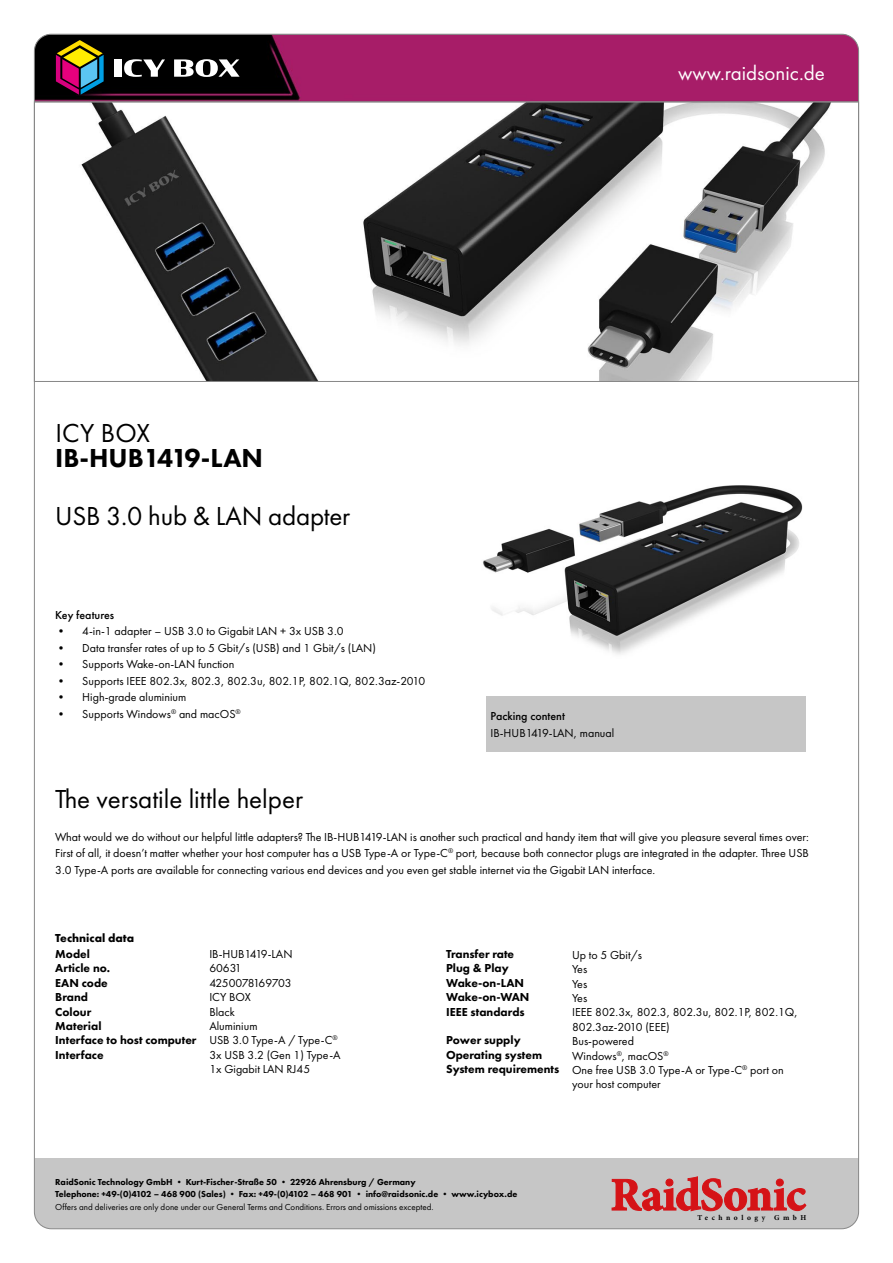
<style>
.page{position:relative;width:893px;height:1263px;background:#fff}
.page>*{position:absolute;margin:0;border:0;box-sizing:border-box;transform-origin:0 0}
.t1{font:27px "Futura PT";color:#000}
.t2{font:800 27px "Futura PT";color:#000}
.t3{font:21px "Futura PT";color:#fff}
.t4{font:12px/14.4px "Futura PT";color:#000}
.t5{font:800 12px/14.4px "Futura PT";color:#000}
.t6{font:500 12px "Futura PT";color:#000}
.t7{font:700 12px "Futura PT";color:#000}
.t8{font:800 9px/12px "Futura PT";color:#000}
.t9{font:9px "Futura PT";color:#000}
.t10{font:700 7.5px "Minion Pro";letter-spacing:.47em;color:#000}
</style>
<div class="page">
<svg style="left:36px;top:102px;width:821px;height:280px"></svg>
<img style="left:483px;top:485px;width:320px;height:169px">
<div style="left:34px;top:1159px;width:825px;height:70px;background:#c6c6c6"></div>
<svg style="left:612px;top:1176px;width:194px;height:35px"></svg>
<svg style="left:34px;top:34px;width:825px;height:68px;background:#821a53"></svg>
<div style="left:486px;top:696px;width:320px;height:55px;background:#c6c6c6"></div>
<div style="left:115px;top:59px;width:7px;height:18px;background:#fff"></div>
<svg style="left:124px;top:59px;width:41px;height:18px"></svg>
<svg style="left:174px;top:59px;width:66px;height:18px"></svg>
<svg style="left:56px;top:40px;width:48px;height:55px;background:#6a5248"></svg>
<h2 class="t3" style="left:678px;top:60px;width:148px">www.raidsonic.de</h2>
<h1 class="t1" style="left:55px;top:417px;width:96px">ICY BOX</h1>
<h1 class="t2" style="left:55px;top:441px;width:209px">IB-HUB1419-LAN</h1>
<h1 class="t1" style="left:55px;top:499px;width:296px">USB 3.0 hub &amp; LAN adapter</h1>
<p class="t6" style="left:55px;top:607px;width:60px">Key features</p>
<p class="t4" style="left:55px;top:624px;width:290px">• 4-in-1 adapter – USB 3.0 to Gigabit LAN + 3x USB 3.0</p>
<p class="t4" style="left:55px;top:640px;width:322px">• Data transfer rates of up to 5 Gbit/s (USB) and 1 Gbit/s (LAN)</p>
<p class="t4" style="left:55px;top:657px;width:181px">• Supports Wake-on-LAN function</p>
<p class="t4" style="left:55px;top:673px;width:372px">• Supports IEEE 802.3x, 802.3, 802.3u, 802.1P, 802.1Q, 802.3az-2010</p>
<p class="t4" style="left:55px;top:690px;width:133px">• High-grade aluminium</p>
<p class="t4" style="left:55px;top:706px;width:187px">• Supports Windows<sup>®</sup> and macOS<sup>®</sup></p>
<p class="t6" style="left:490px;top:709px;width:76px">Packing content</p>
<p class="t4" style="left:490px;top:725px;width:125px">IB-HUB1419-LAN, manual</p>
<h1 class="t1" style="left:55px;top:783px;width:249px">The versatile little helper</h1>
<p class="t4" style="left:55px;top:829px;width:755px;line-height:16.5px;text-align:justify">What would we do without our helpful little adapters? The IB-HUB1419-LAN is another such practical and handy item that will give you pleasure several times over:<br>First of all, it doesn’t matter whether your host computer has a USB Type-A or Type-C<sup>®</sup> port, because both connector plugs are integrated in the adapter. Three USB 3.0 Type-A ports are available for connecting various end devices and you even get stable internet via the Gigabit LAN interface.</p>
<p class="t7" style="left:55px;top:930px;width:80px">Technical data</p>
<p class="t5" style="left:55px;top:947px;width:143px">Model<br>Article no.<br>EAN code<br>Brand<br>Colour<br>Material<br>Interface to host computer<br>Interface</p>
<p class="t4" style="left:209px;top:947px;width:133px">IB-HUB1419-LAN<br>60631<br>4250078169703<br>ICY BOX<br>Black<br>Aluminium<br>USB 3.0 Type-A / Type-C<sup>®<br></sup>3x USB 3.2 (Gen 1) Type-A<br>1x Gigabit LAN RJ45</p>
<p class="t5" style="left:446px;top:947px;width:85px">Transfer rate<br>Plug &amp; Play<br>Wake-on-LAN<br>Wake-on-WAN<br>IEEE standards</p>
<p class="t5" style="left:446px;top:1033px;width:115px">Power supply<br>Operating system<br>System requirements</p>
<p class="t4" style="left:572px;top:947px;width:227px">Up to 5 Gbit/s<br>Yes<br>Yes<br>Yes<br>IEEE 802.3x, 802.3, 802.3u, 802.1P, 802.1Q,<br>802.3az-2010 (EEE)<br>Bus-powered<br>Windows<sup>®</sup>, macOS<sup>®<br></sup>One free USB 3.0 Type-A or Type-C<sup>®</sup> port on your host computer</p>
<p class="t8" style="left:55px;top:1175px;width:464px">RaidSonic Technology GmbH • Kurt-Fischer-Straße 50 • 22926 Ahrensburg / Germany<br>Telephone: +49-(0)4102 – 468 900 (Sales) • Fax: +49-(0)4102 – 468 901 • info@raidsonic.de • www.icybox.de</p>
<p class="t9" style="left:55px;top:1202px;width:380px">Offers and deliveries are only done under our General Terms and Conditions. Errors and omissions excepted.</p>
<p class="t10" style="left:697px;top:1212px;width:110px">Technology GmbH</p>
</div>
